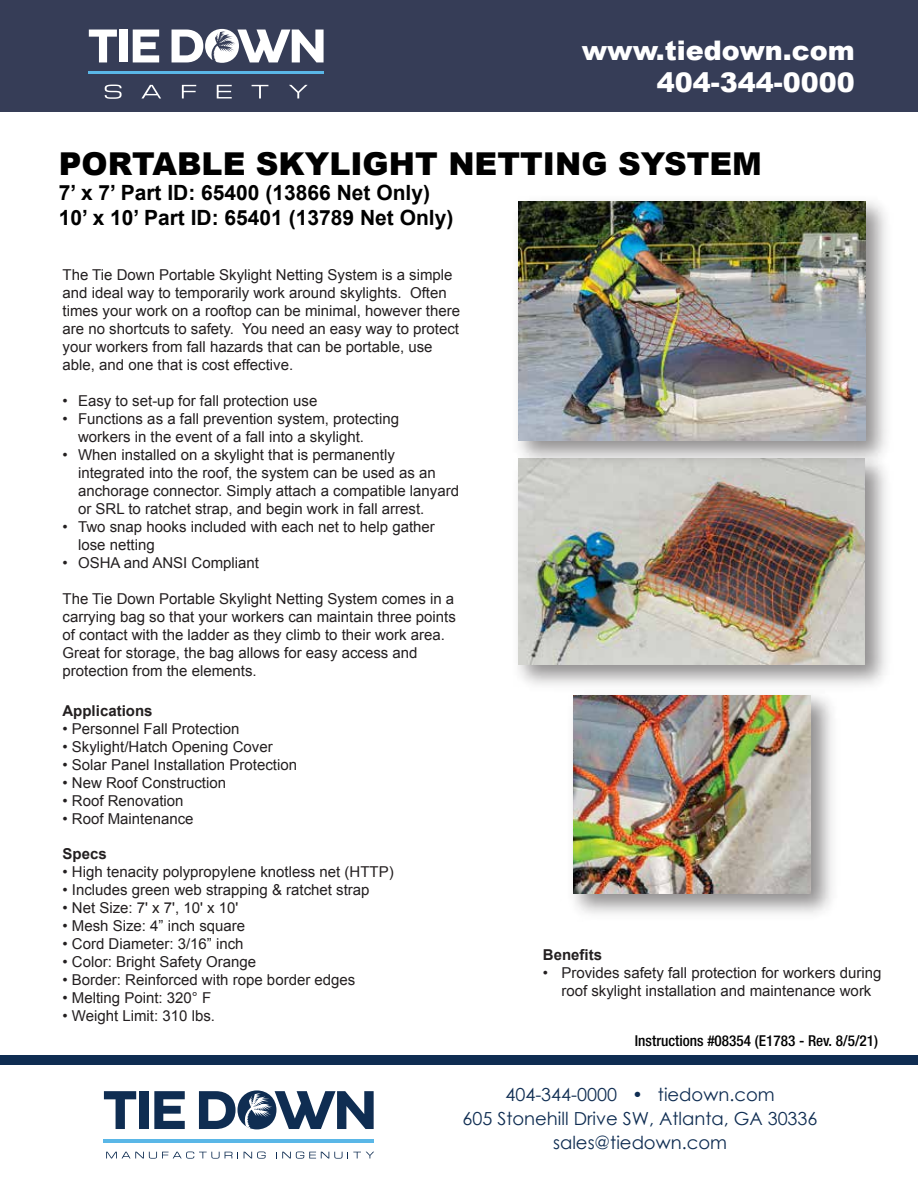
<style>
.page{position:relative;width:918px;height:1188px;background:#fff}
.page>*{position:absolute;margin:0;border:0;box-sizing:border-box;transform-origin:0 0}
.t1{font:900 31.5px "Arial";color:#000}
.t2{font:900 27px/32.4px "Arial";color:#fff;text-align:right}
.t3{font:700 21px/25.2px "Arial";color:#000}
.t4{font:18px/24px "Century Gothic";color:#0f2d52;text-align:center}
.t5{font:15px/18px "Arial";color:#231f20}
.t6{font:500 condensed 15px "Helvetica Neue LT Std";color:#010101}
.t7{font:700 15px "Arial";color:#231f20}
</style>
<div class="page">
<div style="left:0;top:1055px;width:918px;height:10px;background:#0f2d52"></div>
<svg style="left:104px;top:1091px;width:32px;height:38px"></svg>
<div style="left:139px;top:1091px;width:9px;height:38px;background:#0f2d52"></div>
<svg style="left:154px;top:1091px;width:31px;height:38px"></svg>
<svg style="left:199px;top:1091px;width:37px;height:38px"></svg>
<div style="left:238px;top:1090px;width:38px;height:39px;background:#0f2d52;border-radius:50%"></div>
<hr style="left:104px;top:1139px;width:270px;height:3px;background:#5ab7e7">
<svg style="left:106px;top:1152px;width:132px;height:7px"></svg>
<svg style="left:244px;top:1152px;width:22px;height:7px"></svg>
<svg style="left:276px;top:1152px;width:98px;height:7px"></svg>
<svg style="left:242px;top:1091px;width:132px;height:38px"></svg>
<div style="left:0;top:0;width:918px;height:112px;background:#363d57"></div>
<svg style="left:89px;top:30px;width:28px;height:32px"></svg>
<div style="left:119px;top:30px;width:8px;height:32px;background:#fff"></div>
<svg style="left:133px;top:30px;width:26px;height:32px"></svg>
<svg style="left:172px;top:29px;width:152px;height:34px"></svg>
<hr style="left:89px;top:71px;width:235px;height:3px;background:#5ab7e7">
<svg style="left:105px;top:85px;width:17px;height:14px"></svg>
<svg style="left:141px;top:85px;width:20px;height:13px"></svg>
<svg style="left:182px;top:85px;width:14px;height:13px"></svg>
<svg style="left:217px;top:85px;width:15px;height:13px"></svg>
<svg style="left:252px;top:85px;width:16px;height:13px"></svg>
<svg style="left:289px;top:85px;width:19px;height:13px"></svg>
<img style="left:519px;top:474px;width:346px;height:190px">
<img style="left:561px;top:682px;width:283px;height:232px">
<img style="left:573px;top:695px;width:237px;height:198px">
<img style="left:515px;top:201px;width:374px;height:273px">
<img style="left:518px;top:202px;width:347px;height:239px">
<h2 class="t2" style="left:582px;top:33px;width:275px">www.tiedown.com<br>404-344-0000</h2>
<h1 class="t1" style="left:59px;top:141px;width:705px">PORTABLE SKYLIGHT NETTING SYSTEM</h1>
<h3 class="t3" style="left:59px;top:181px;width:396px">7’ x 7’ Part ID: 65400 (13866 Net Only)<br>10’ x 10’ Part ID: 65401 (13789 Net Only)</h3>
<p class="t5" style="left:63px;top:266px;width:399px">The Tie Down Portable Skylight Netting System is a simple and ideal way to temporarily work around skylights. Often times your work on a rooftop can be minimal, however there are no shortcuts to safety. You need an easy way to protect your workers from fall hazards that can be portable, use able, and one that is cost effective.</p>
<p class="t5" style="left:63px;top:392px;width:256px">• Easy to set-up for fall protection use</p>
<p class="t5" style="left:78px;top:410px;width:322px;text-indent:-16px">• Functions as a fall prevention system, protecting workers in the event of a fall into a skylight.</p>
<p class="t5" style="left:78px;top:446px;width:383px;text-indent:-16px">• When installed on a skylight that is permanently integrated into the roof, the system can be used as an anchorage connector. Simply attach a compatible lanyard or SRL to ratchet strap, and begin work in fall arrest.</p>
<p class="t5" style="left:78px;top:518px;width:358px;text-indent:-16px">• Two snap hooks included with each net to help gather lose netting</p>
<p class="t5" style="left:63px;top:554px;width:198px">• OSHA and ANSI Compliant</p>
<p class="t5" style="left:63px;top:590px;width:395px">The Tie Down Portable Skylight Netting System comes in a carrying bag so that your workers can maintain three points of contact with the ladder as they climb to their work area.<br>Great for storage, the bag allows for easy access and protection from the elements.</p>
<p class="t7" style="left:63px;top:700px;width:92px">Applications</p>
<p class="t5" style="left:63px;top:719px;width:178px">• Personnel Fall Protection</p>
<p class="t5" style="left:63px;top:737px;width:212px">• Skylight/Hatch Opening Cover</p>
<p class="t5" style="left:63px;top:755px;width:236px">• Solar Panel Installation Protection</p>
<p class="t5" style="left:63px;top:773px;width:165px">• New Roof Construction</p>
<p class="t5" style="left:63px;top:791px;width:123px">• Roof Renovation</p>
<p class="t5" style="left:63px;top:809px;width:133px">• Roof Maintenance</p>
<p class="t7" style="left:63px;top:844px;width:46px">Specs</p>
<p class="t5" style="left:63px;top:863px;width:333px">• High tenacity polypropylene knotless net (HTTP)</p>
<p class="t5" style="left:63px;top:881px;width:309px">• Includes green web strapping &amp; ratchet strap</p>
<p class="t5" style="left:63px;top:899px;width:177px">• Net Size: 7' x 7', 10' x 10'</p>
<p class="t5" style="left:63px;top:917px;width:184px">• Mesh Size: 4” inch square</p>
<p class="t5" style="left:63px;top:935px;width:183px">• Cord Diameter: 3/16” inch</p>
<p class="t5" style="left:63px;top:953px;width:195px">• Color: Bright Safety Orange</p>
<p class="t5" style="left:63px;top:971px;width:294px">• Border: Reinforced with rope border edges</p>
<p class="t5" style="left:63px;top:989px;width:150px">• Melting Point: 320° F</p>
<p class="t5" style="left:63px;top:1007px;width:154px">• Weight Limit: 310 lbs.</p>
<p class="t7" style="left:543px;top:945px;width:61px">Benefits</p>
<p class="t5" style="left:543px;top:964px;width:340px;text-align:center">• Provides safety fall protection for workers during roof skylight installation and maintenance work</p>
<p class="t6" style="left:635px;top:1032px;width:245px">Instructions #08354 (E1783 - Rev. 8/5/21)</p>
<p class="t4" style="left:463px;top:1082px;width:357px">404-344-0000 • tiedown.com<br>605 Stonehill Drive SW, Atlanta, GA 30336 sales@tiedown.com</p>
</div>
